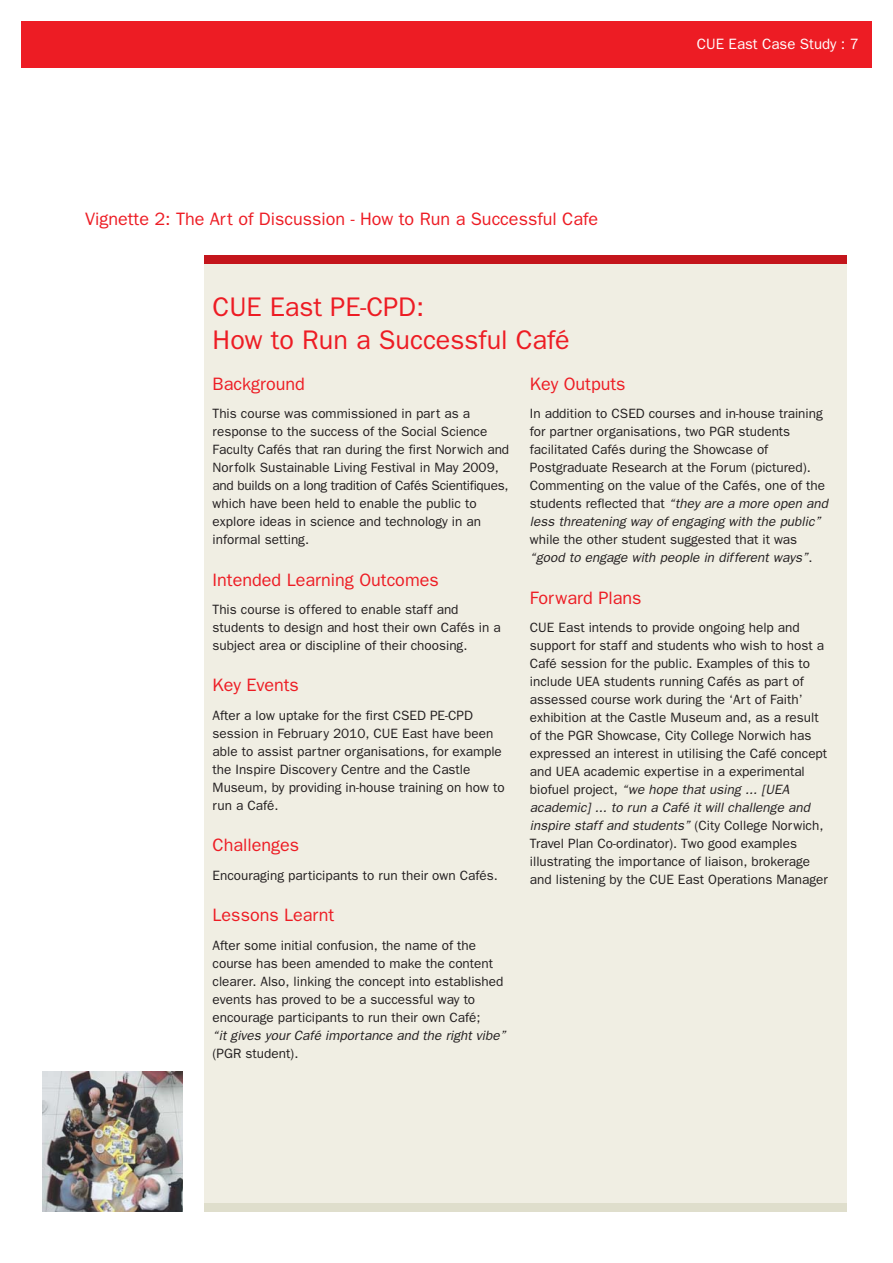
<style>
.page{position:relative;width:893px;height:1263px;background:#fff}
.page>*{position:absolute;margin:0;border:0;box-sizing:border-box;transform-origin:0 0}
.t1{font:27px/32.4px "Franklin Gothic";color:#ed1c24}
.t2{font:18px "Franklin Gothic";color:#ed1c24}
.t3{font:15px "Franklin Gothic";color:#fff}
.t4{font:13.5px/18px "Franklin Gothic";color:#231f20}
.t5{font:italic 13.5px "Franklin Gothic";letter-spacing:.005em;color:#231f20}
.s1{font-style:italic}
</style>
<div class="page">
<div style="left:204px;top:255px;width:642px;height:957px;background:#f0eee3"></div>
<div style="left:204px;top:1203px;width:642px;height:9px;background:#dfdecc"></div>
<div style="left:204px;top:255px;width:642px;height:9px;background:#c4151c"></div>
<img style="left:43px;top:1071px;width:140px;height:141px">
<div style="left:21px;top:21px;width:851px;height:47px;background:#ed1c24"></div>
<h2 class="t2" style="left:85px;top:213px;width:515px">Vignette 2: The Art of Discussion - How to Run a Successful Cafe</h2>
<h1 class="t1" style="left:213px;top:293px;width:359px">CUE East PE-CPD:<br>How to Run a Successful Café</h1>
<p class="t3" style="left:697px;top:38px;width:164px">CUE East Case Study : 7</p>
<h2 class="t2" style="left:213px;top:377px;width:94px">Background</h2>
<p class="t4" style="left:213px;top:406px;width:298px">This course was commissioned in part as a response to the success of the Social Science Faculty Cafés that ran during the first Norwich and Norfolk Sustainable Living Festival in May 2009, and builds on a long tradition of Cafés Scientifiques, which have been held to enable the public to explore ideas in science and technology in an informal setting.</p>
<h2 class="t2" style="left:213px;top:573px;width:228px">Intended Learning Outcomes</h2>
<p class="t4" style="left:213px;top:602px;width:290px">This course is offered to enable staff and students to design and host their own Cafés in a subject area or discipline of their choosing.</p>
<h2 class="t2" style="left:213px;top:679px;width:88px">Key Events</h2>
<p class="t4" style="left:213px;top:707px;width:294px">After a low uptake for the first CSED PE-CPD session in February 2010, CUE East have been able to assist partner organisations, for example the Inspire Discovery Centre and the Castle Museum, by providing in-house training on how to run a Café.</p>
<h2 class="t2" style="left:213px;top:839px;width:88px">Challenges</h2>
<p class="t4" style="left:213px;top:867px;width:287px">Encouraging participants to run their own Cafés.</p>
<h2 class="t2" style="left:213px;top:908px;width:123px">Lessons Learnt</h2>
<p class="t4" style="left:213px;top:937px;width:292px">After some initial confusion, the name of the course has been amended to make the content clearer. Also, linking the concept into established events has proved to be a successful way to encourage participants to run their own Café;</p>
<p class="t5" style="left:213px;top:1030px;width:297px">“it gives your Café importance and the right vibe”</p>
<p class="t4" style="left:213px;top:1045px;width:87px">(PGR student).</p>
<h2 class="t2" style="left:530px;top:377px;width:97px">Key Outputs</h2>
<p class="t4" style="left:530px;top:406px;width:302px">In addition to CSED courses and in-house training for partner organisations, two PGR students facilitated Cafés during the Showcase of Postgraduate Research at the Forum (pictured).<br>Commenting on the value of the Cafés, one of the students reflected that <span class="s1">“they are a more open and less threatening way of engaging with the public”</span></p>
<p class="t4" style="left:530px;top:532px;width:284px">while the other student suggested that it was <span class="s1">“good to engage with people in different ways”</span>.</p>
<h2 class="t2" style="left:530px;top:591px;width:113px">Forward Plans</h2>
<p class="t4" style="left:530px;top:620px;width:299px">CUE East intends to provide ongoing help and support for staff and students who wish to host a Café session for the public. Examples of this to include UEA students running Cafés as part of assessed course work during the ‘Art of Faith’ exhibition at the Castle Museum and, as a result of the PGR Showcase, City College Norwich has expressed an interest in utilising the Café concept and UEA academic expertise in a experimental<br>b i ofu e l p roj e ct , <span class="s1">“we hope that using ... [UEA academic] ... to run a Café it will challenge and inspire staff and students”</span> (City College Nor wich, Travel Plan Co-ordinator). Two good examples illustrating the importance of liaison, brokerage and listening by the CUE East Operations Manager</p>
</div>
